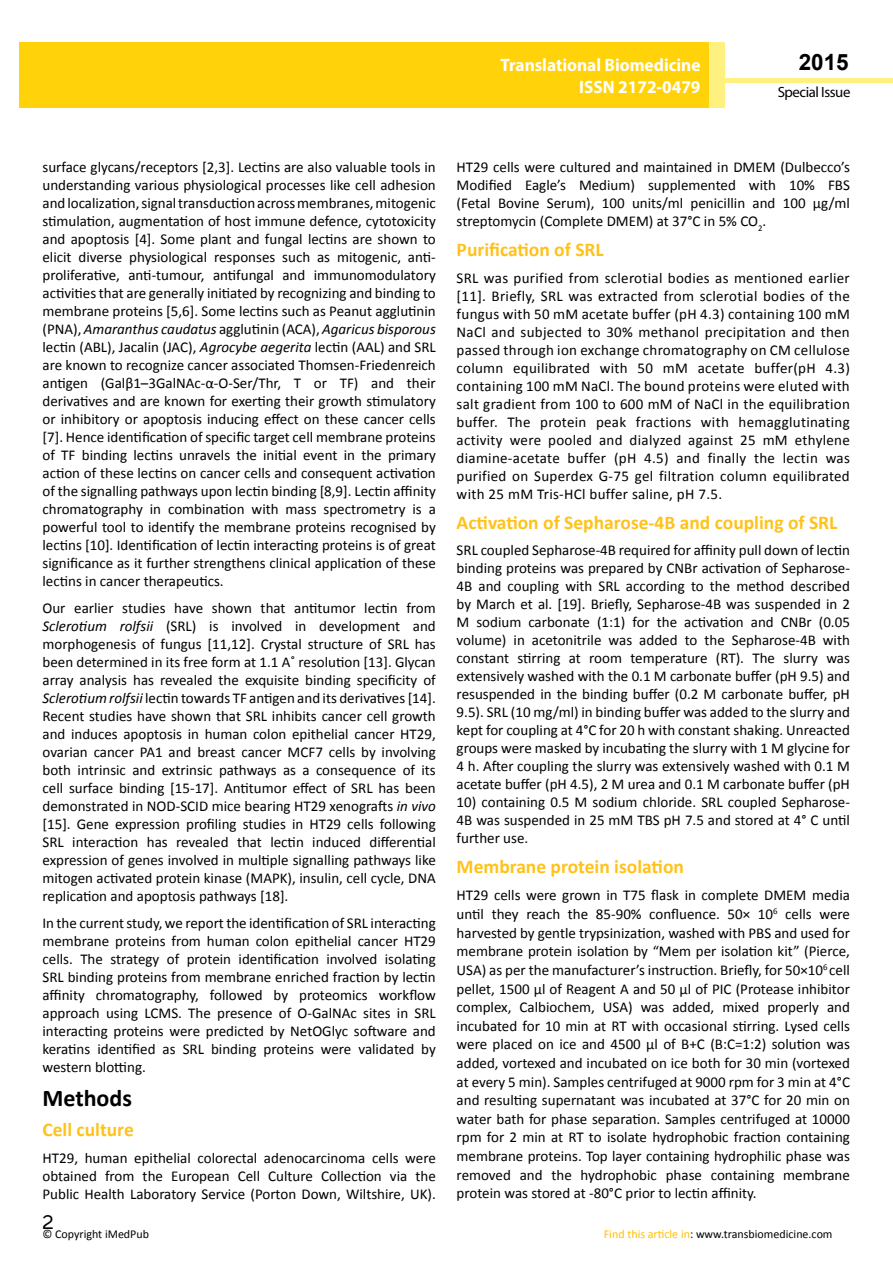
<style>
.page{position:relative;width:893px;height:1263px;background:#fff}
.page>*{position:absolute;margin:0;border:0;box-sizing:border-box;transform-origin:0 0}
.t1{font:700 24px "Calibri";color:#000}
.t2{font:700 22.5px "Arial";color:#000}
.t3{font:700 19.5px "Calibri";color:#ffc21a}
.t4{font:700 18px/21.6px "Myriad Pro";color:#fff;text-align:right;scale:.96 1}
.t5{font:15px/18px "Calibri";color:#000;text-align:justify}
.t6{font:14.85px "Myriad Pro";letter-spacing:-.03em;color:#000}
.t7{font:12px "Calibri";color:#000}
.s1{font-style:italic}
.s2{color:#ffc000}
</style>
<div class="page">
<hr style="left:725px;top:78px;width:168px;height:4px;background:#fff180">
<div style="left:19px;top:42px;width:690px;height:66px;background:#ffd20a"></div>
<div style="left:709px;top:42px;width:16px;height:66px;background:#fff180"></div>
<p class="t4" style="left:517px;top:53px;width:198px">ARCHIVOS DE MEDICINA<br>ISSN 1698-9465</p>
<h2 class="t2" style="left:799px;top:47px;width:52px">2015</h2>
<p class="t4" style="left:501px;top:54px;width:210px">Translational Biomedicine<br>ISSN 2172-0479</p>
<p class="t6" style="left:778px;top:83px;width:74px">Special Issue</p>
<p class="t5" style="left:43px;top:158px;width:395px">surface glycans/receptors [2,3]. Lectins are also valuable tools in understanding various physiological processes like cell adhesion and localization, signal transduction across membranes, mitogenic stimulation, augmentation of host immune defence, cytotoxicity and apoptosis [4]. Some plant and fungal lectins are shown to elicit diverse physiological responses such as mitogenic, anti&shy;proliferative, anti-tumour, antifungal and immunomodulatory activities that are generally initiated by recognizing and binding to membrane proteins [5,6]. Some lectins such as Peanut agglutinin (PNA), <span class="s1">Amaranthus caudatus</span> agglutinin (ACA), <span class="s1">Agaricus bisporous </span>lectin (ABL), Jacalin (JAC), <span class="s1">Agrocybe aegerita</span> lectin (AAL) and SRL are known to recognize cancer associated Thomsen-Friedenreich antigen (Galβ1–3GalNAc-α-O-Ser/Thr, T or TF) and their derivatives and are known for exerting their growth stimulatory or inhibitory or apoptosis inducing effect on these cancer cells [7]. Hence identification of specific target cell membrane proteins of TF binding lectins unravels the initial event in the primary action of these lectins on cancer cells and consequent activation of the signalling pathways upon lectin binding [8,9]. Lectin affinity chromatography in combination with mass spectrometry is a powerful tool to identify the membrane proteins recognised by lectins [10]. Identification of lectin interacting proteins is of great significance as it further strengthens clinical application of these lectins in cancer therapeutics.</p>
<p class="t5" style="left:43px;top:599px;width:395px">Our earlier studies have shown that antitumor lectin from <span class="s1">Sclerotium rolfsii</span> (SRL) is involved in development and morphogenesis of fungus [11,12]. Crystal structure of SRL has been determined in its free form at 1.1 A˚ resolution [13]. Glycan array analysis has revealed the exquisite binding specificity of <span class="s1">Sclerotium rolfsii</span> lectin towards TF antigen and its derivatives [14].<br>Recent studies have shown that SRL inhibits cancer cell growth and induces apoptosis in human colon epithelial cancer HT29, ovarian cancer PA1 and breast cancer MCF7 cells by involving both intrinsic and extrinsic pathways as a consequence of its cell surface binding [15-17]. Antitumor effect of SRL has been demonstrated in NOD-SCID mice bearing HT29 xenografts <span class="s1">in vivo </span>[15]. Gene expression profiling studies in HT29 cells following SRL interaction has revealed that lectin induced differential expression of genes involved in multiple signalling pathways like mitogen activated protein kinase (MAPK), insulin, cell cycle, DNA replication and apoptosis pathways [18].</p>
<p class="t5" style="left:43px;top:913px;width:395px">In the current study, we report the identification of SRL interacting membrane proteins from human colon epithelial cancer HT29 cells. The strategy of protein identification involved isolating SRL binding proteins from membrane enriched fraction by lectin affinity chromatography, followed by proteomics workflow approach using LCMS. The presence of O-GalNAc sites in SRL interacting proteins were predicted by NetOGlyc software and keratins identified as SRL binding proteins were validated by western blotting.</p>
<h1 class="t1" style="left:43px;top:1083px;width:91px">Methods</h1>
<h3 class="t3" style="left:43px;top:1117px;width:93px">Cell culture</h3>
<p class="t5" style="left:43px;top:1149px;width:395px">HT29, human epithelial colorectal adenocarcinoma cells were obtained from the European Cell Culture Collection via the Public Health Laboratory Service (Porton Down, Wiltshire, UK).</p>
<p class="t7" style="left:42px;top:1227px;width:108px"><sup>2</sup>© Copyright iMedPub</p>
<p class="t5" style="left:457px;top:158px;width:395px">HT29 cells were cultured and maintained in DMEM (Dulbecco’s Modified Eagle’s Medium) supplemented with 10% FBS (Fetal Bovine Serum), 100 units/ml penicillin and 100 μg/ml streptomycin (Complete DMEM) at 37°C in 5% CO<sub>2</sub>.</p>
<h3 class="t3" style="left:457px;top:237px;width:149px">Purification of SRL</h3>
<p class="t5" style="left:457px;top:269px;width:395px">SRL was purified from sclerotial bodies as mentioned earlier [11]. Briefly, SRL was extracted from sclerotial bodies of the fungus with 50 mM acetate buffer (pH 4.3) containing 100 mM NaCl and subjected to 30% methanol precipitation and then passed through ion exchange chromatography on CM cellulose column equilibrated with 50 mM acetate buffer(pH 4.3) containing 100 mM NaCl. The bound proteins were eluted with salt gradient from 100 to 600 mM of NaCl in the equilibration buffer. The protein peak fractions with hemagglutinating activity were pooled and dialyzed against 25 mM ethylene diamine-acetate buffer (pH 4.5) and finally the lectin was purified on Superdex G-75 gel filtration column equilibrated with 25 mM Tris-HCl buffer saline, pH 7.5.</p>
<h3 class="t3" style="left:457px;top:510px;width:382px">Activation of Sepharose-4B and coupling of SRL</h3>
<p class="t5" style="left:457px;top:541px;width:395px">SRL coupled Sepharose-4B required for affinity pull down of lectin binding proteins was prepared by CNBr activation of Sepharose-4B and coupling with SRL according to the method described by March et al. [19]. Briefly, Sepharose-4B was suspended in 2<br>M sodium carbonate (1:1) for the activation and CNBr (0.05 volume) in acetonitrile was added to the Sepharose-4B with constant stirring at room temperature (RT). The slurry was extensively washed with the 0.1 M carbonate buffer (pH 9.5) and resuspended in the binding buffer (0.2 M carbonate buffer, pH 9.5). SRL (10 mg/ml) in binding buffer was added to the slurry and kept for coupling at 4°C for 20 h with constant shaking. Unreacted groups were masked by incubating the slurry with 1 M glycine for 4 h. After coupling the slurry was extensively washed with 0.1 M acetate buffer (pH 4.5), 2 M urea and 0.1 M carbonate buffer (pH</p>
<p class="t5" style="left:457px;top:793px;width:395px">10) containing 0.5 M sodium chloride. SRL coupled Sepharose-4B was suspended in 25 mM TBS pH 7.5 and stored at 4° C until further use.</p>
<h3 class="t3" style="left:457px;top:854px;width:229px">Membrane protein isolation</h3>
<p class="t5" style="left:457px;top:886px;width:395px;line-height:18.6px">HT29 cells were grown in T75 flask in complete DMEM media until they reach the 85-90% confluence. 50× 10<sup>6</sup> cells were harvested by gentle trypsinization, washed with PBS and used for membrane protein isolation by “Mem per isolation kit” (Pierce, USA) as per the manufacturer’s instruction. Briefly, for 50×10<sup>6</sup> cell pellet, 1500 µl of Reagent A and 50 µl of PIC (Protease inhibitor complex, Calbiochem, USA) was added, mixed properly and incubated for 10 min at RT with occasional stirring. Lysed cells were placed on ice and 4500 µl of B+C (B:C=1:2) solution was added, vortexed and incubated on ice both for 30 min (vortexed at every 5 min). Samples centrifuged at 9000 rpm for 3 min at 4°C and resulting supernatant was incubated at 37°C for 20 min on water bath for phase separation. Samples centrifuged at 10000 rpm for 2 min at RT to isolate hydrophobic fraction containing membrane proteins. Top layer containing hydrophilic phase was removed and the hydrophobic phase containing membrane protein was stored at -80°C prior to lectin affinity.</p>
<p class="t7" style="left:604px;top:1227px;width:230px"><span class="s2">Find this article in</span>: www.transbiomedicine.com</p>
</div>
